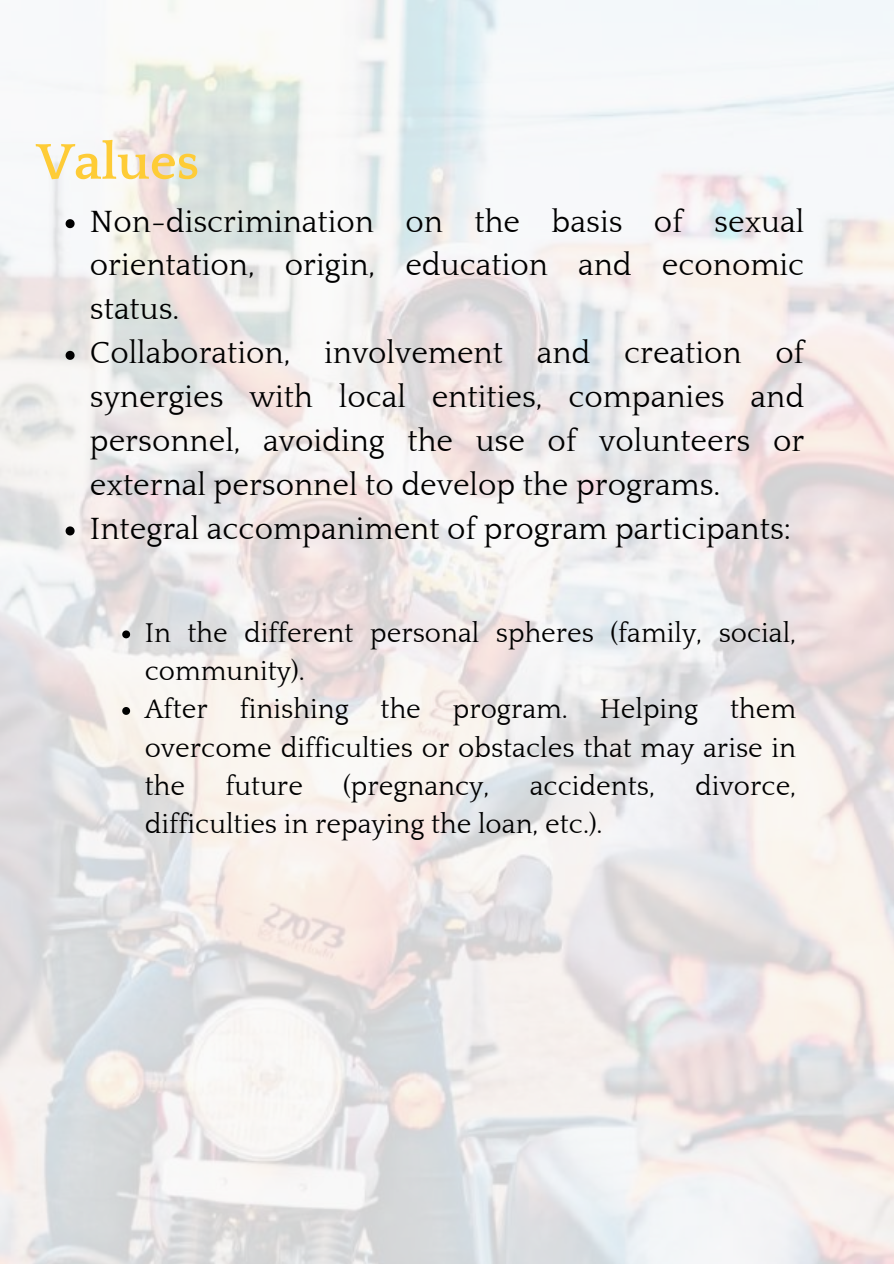
<style>
.page{position:relative;width:894px;height:1264px;background:#fff}
.page>*{position:absolute;margin:0;border:0;box-sizing:border-box;transform-origin:0 0}
.t1{font:700 52.5px "Quattrocento";color:#fecc37}
.t2{font:31.5px/43.8px "Quattrocento";color:#000;text-align:justify}
.t3{font:27.75px/38.2px "Quattrocento";color:#000}
</style>
<div class="page">
<svg style="left:66px;top:219px;width:9px;height:9px"></svg>
<svg style="left:66px;top:351px;width:9px;height:9px"></svg>
<svg style="left:66px;top:526px;width:9px;height:9px"></svg>
<svg style="left:122px;top:630px;width:8px;height:8px"></svg>
<svg style="left:122px;top:707px;width:8px;height:8px"></svg>
<h1 class="t1" style="left:36px;top:134px;width:164px">Values</h1>
<p class="t2" style="left:90px;top:200px;width:715px">Non-discrimination on the basis of sexual orientation, origin, education and economic status.</p>
<p class="t2" style="left:90px;top:332px;width:715px">Collaboration, involvement and creation of synergies with local entities, companies and personnel, avoiding the use of volunteers or external personnel to develop the programs.</p>
<p class="t2" style="left:90px;top:507px;width:702px">Integral accompaniment of program participants:</p>
<p class="t3" style="left:145px;top:614px;width:652px">In the different personal spheres (family, social, community).<br>After finishing the program. Helping them overcome difficulties or obstacles that may arise in the</p>
<p class="t3" style="left:225px;top:767px;width:79px">future</p>
<p class="t3" style="left:343px;top:767px;width:148px">(pregnancy,</p>
<p class="t3" style="left:529px;top:767px;width:127px">accidents,</p>
<p class="t3" style="left:695px;top:767px;width:102px">divorce,</p>
<p class="t3" style="left:145px;top:805px;width:459px">difficulties in repaying the loan, etc.).</p>
</div>
